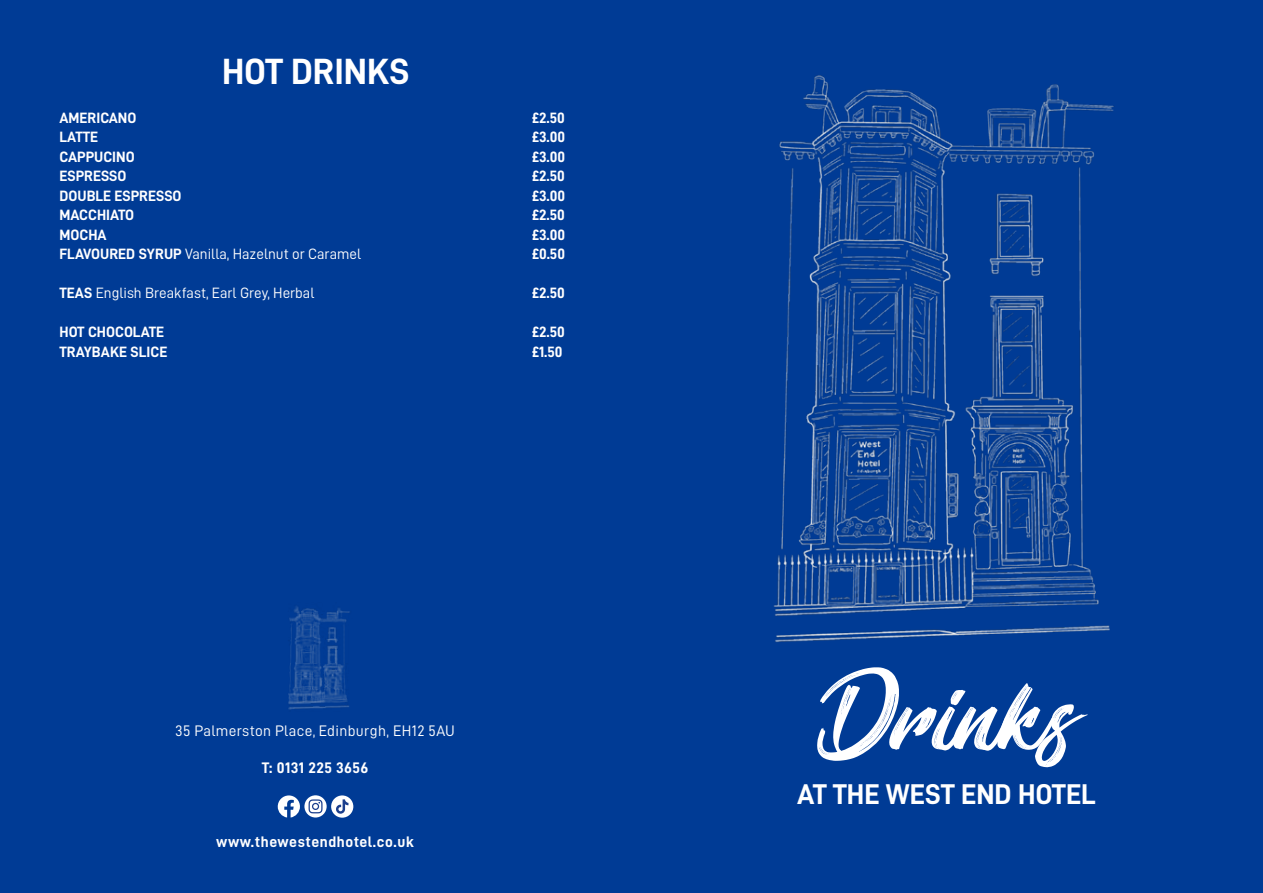
<style>
.page{position:relative;width:1263px;height:893px;background:#fff}
.page>*{position:absolute;margin:0;border:0;box-sizing:border-box;transform-origin:0 0}
.t1{font:95.85px "Barbershop in Thailand";color:#fff}
.t2{font:36.6px "D DIN Bold";color:#fff}
.t3{font:28.65px "D DIN Bold";color:#fff}
.t4{font:15.3px "D DIN Bold";letter-spacing:.03em;color:#fff}
.t5{font:15.3px "D DIN";letter-spacing:.02em;color:#fff}
.t6{font:15px "D DIN Bold";color:#fff}
.t7{font:15px "D DIN";color:#fff}
.s1{font-family:"D DIN Bold"}
</style>
<div class="page">
<div style="left:0;top:0;width:1263px;height:892px;background:#003b95"></div>
<img style="left:773px;top:75px;width:341px;height:567px">
<img style="left:288px;top:606px;width:62px;height:104px">
<svg style="left:304px;top:795px;width:23px;height:22px"></svg>
<svg style="left:309px;top:799px;width:13px;height:14px"></svg>
<svg style="left:278px;top:795px;width:22px;height:22px"></svg>
<div style="left:331px;top:795px;width:22px;height:23px;background:#fff;border-radius:50%"></div>
<svg style="left:336px;top:799px;width:12px;height:15px"></svg>
<h2 class="t2" style="left:222px;top:52px;width:189px">HOT DRINKS</h2>
<p class="t6" style="left:60px;top:109px;width:78px">AMERICANO</p>
<p class="t6" style="left:532px;top:109px;width:34px">£2.50</p>
<p class="t6" style="left:60px;top:129px;width:40px">LATTE</p>
<p class="t6" style="left:532px;top:129px;width:35px">£3.00</p>
<p class="t6" style="left:60px;top:148px;width:77px">CAPPUCINO</p>
<p class="t6" style="left:532px;top:148px;width:35px">£3.00</p>
<p class="t6" style="left:60px;top:168px;width:68px">ESPRESSO</p>
<p class="t6" style="left:532px;top:168px;width:34px">£2.50</p>
<p class="t6" style="left:60px;top:187px;width:124px">DOUBLE ESPRESSO</p>
<p class="t6" style="left:532px;top:187px;width:35px">£3.00</p>
<p class="t6" style="left:60px;top:207px;width:76px">MACCHIATO</p>
<p class="t6" style="left:532px;top:207px;width:34px">£2.50</p>
<p class="t6" style="left:60px;top:226px;width:49px">MOCHA</p>
<p class="t6" style="left:532px;top:226px;width:35px">£3.00</p>
<p class="t7" style="left:60px;top:246px;width:303px"><span class="s1">FLAVOURED SYRUP</span> Vanilla, Hazelnut or Caramel</p>
<p class="t6" style="left:532px;top:246px;width:35px">£0.50</p>
<p class="t7" style="left:60px;top:285px;width:256px"><span class="s1">TEAS</span> English Breakfast, Earl Grey, Herbal</p>
<p class="t6" style="left:532px;top:285px;width:34px">£2.50</p>
<p class="t6" style="left:60px;top:324px;width:106px">HOT CHOCOLATE</p>
<p class="t6" style="left:532px;top:324px;width:34px">£2.50</p>
<p class="t6" style="left:60px;top:343px;width:109px">TRAYBAKE SLICE</p>
<p class="t6" style="left:532px;top:343px;width:32px">£1.50</p>
<p class="t5" style="left:175px;top:723px;width:281px">35 Palmerston Place, Edinburgh, EH12 5AU</p>
<p class="t4" style="left:262px;top:759px;width:108px">T: 0131 225 3656</p>
<p class="t4" style="left:216px;top:833px;width:199px">www.thewestendhotel.co.uk</p>
<h1 class="t1" style="left:813px;top:658px;width:269px">Drinks</h1>
<h3 class="t3" style="left:797px;top:778px;width:300px">AT THE WEST END HOTEL</h3>
</div>
